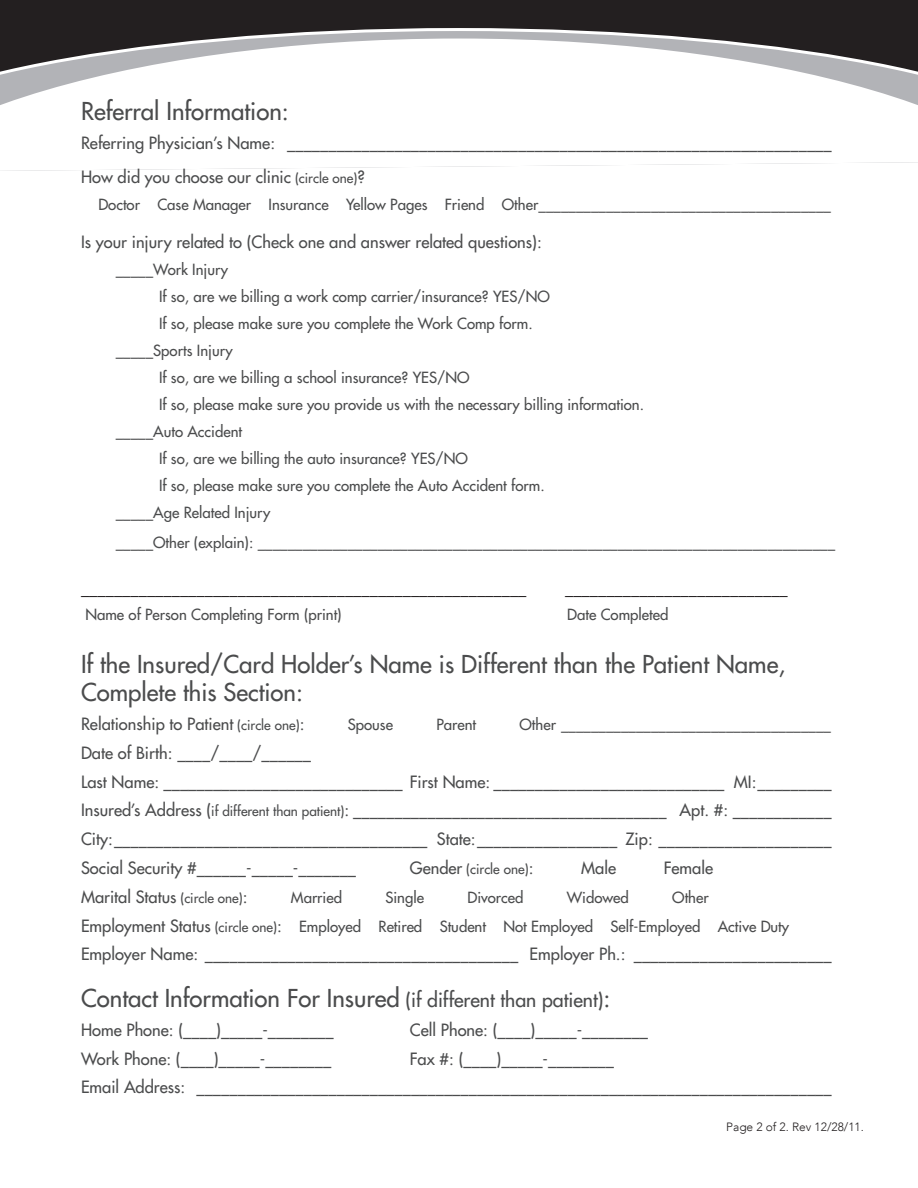
<style>
.page{position:relative;width:918px;height:1188px;background:#fff}
.page>*{position:absolute;margin:0;border:0;box-sizing:border-box;transform-origin:0 0}
.t1{font:24px/28.5px "Futura";color:#4b4c4d}
.t2{font:16.5px/28.8px "Futura";color:#4b4c4d}
.t3{font:300 16.5px "Avenir LT";color:#231f20}
.t4{font:15px/28.8px "Futura";color:#4b4c4d}
.t5{font:13.5px "Futura";color:#4b4c4d}
.t6{font:300 12px "Avenir LT";color:#231f20}
.s1{font-size:13.5px}
.s2{font-size:16.5px}
.s3{font-size:19.5px}
</style>
<div class="page">
<div style="left:0;top:0;width:918px;height:126px;background:#231f20"></div>
<svg style="left:213px;top:28px;width:492px;height:11px"></svg>
<svg style="left:0;top:39px;width:918px;height:132px;fill:#fff"></svg>
<h1 class="t1" style="left:81px;top:97px;width:209px">Referral Information:</h1>
<p class="t2" style="left:81px;top:125px;width:752px;line-height:34.8px">Referring Physician’s Name: __________________________________________________________________<br>How did you choose our clinic <span class="s1">(circle one)</span>?</p>
<p class="t4" style="left:98px;top:190px;width:734px">Doctor Case Manager Insurance Yellow Pages Friend Other_______________________________________</p>
<p class="t2" style="left:81px;top:228px;width:462px">Is your injury related to (Check one and answer related questions):</p>
<p class="t4" style="left:116px;top:255px;width:114px">_____Work Injury</p>
<p class="t4" style="left:159px;top:282px;width:392px">If so, are we billing a work comp carrier/insurance? YES/NO</p>
<p class="t4" style="left:159px;top:309px;width:375px">If so, please make sure you complete the Work Comp form.</p>
<p class="t4" style="left:116px;top:336px;width:119px">_____Sports Injury</p>
<p class="t4" style="left:159px;top:363px;width:312px">If so, are we billing a school insurance? YES/NO</p>
<p class="t4" style="left:159px;top:390px;width:487px">If so, please make sure you provide us with the necessary billing information.</p>
<p class="t4" style="left:116px;top:417px;width:128px">_____Auto Accident</p>
<p class="t4" style="left:159px;top:444px;width:310px">If so, are we billing the auto insurance? YES/NO</p>
<p class="t4" style="left:159px;top:471px;width:387px">If so, please make sure you complete the Auto Accident form.</p>
<p class="t4" style="left:116px;top:498px;width:156px">_____Age Related Injury</p>
<p class="t4" style="left:116px;top:528px;width:721px">_____Other (explain): _____________________________________________________________________________</p>
<p class="t3" style="left:81px;top:580px;width:447px">______________________________________________________</p>
<p class="t3" style="left:565px;top:580px;width:224px">___________________________</p>
<p class="t4" style="left:85px;top:600px;width:258px">Name of Person Completing Form (print)</p>
<p class="t4" style="left:567px;top:600px;width:103px">Date Completed</p>
<h1 class="t1" style="left:81px;top:649px;width:706px">If the Insured/Card Holder’s Name is Different than the Patient Name,<br>Complete this Section:</h1>
<p class="t2" style="left:81px;top:709px;width:225px">Relationship to Patient <span class="s1">(circle one)</span>:</p>
<p class="t4" style="left:348px;top:710px;width:47px">Spouse</p>
<p class="t4" style="left:436px;top:710px;width:41px">Parent</p>
<p class="t4" style="left:520px;top:710px;width:313px">Other ____________________________________</p>
<p class="t2" style="left:81px;top:738px;width:752px">Date of Birth: ____/____/______<br>Last Name: _____________________________ First Name: ____________________________ MI:_________ Insured’s Address (<span class="s1">if different than patient)</span>: ______________________________________ Apt. #: ____________ City:______________________________________ State:_________________ Zip: _____________________ Social Security #______-_____-_______</p>
<p class="t5" style="left:410px;top:860px;width:125px"><span class="s2">Gender</span> (circle one)<span class="s2">:</span></p>
<p class="t2" style="left:581px;top:853px;width:36px">Male</p>
<p class="t2" style="left:664px;top:853px;width:51px">Female</p>
<p class="t2" style="left:81px;top:882px;width:168px">Marital Status <span class="s1">(circle one)</span>:</p>
<p class="t4" style="left:291px;top:883px;width:53px">Married</p>
<p class="t4" style="left:385px;top:883px;width:40px">Single</p>
<p class="t4" style="left:467px;top:883px;width:58px">Divorced</p>
<p class="t4" style="left:567px;top:883px;width:64px">Widowed</p>
<p class="t4" style="left:81px;top:883px;width:710px;text-indent:591px">Other<br><span class="s2">Employment Status</span> <span class="s1">(circle one)</span><span class="s2">:</span> Employed Retired Student Not Employed Self-Employed Active Duty</p>
<p class="t2" style="left:81px;top:940px;width:752px">Employer Name: ______________________________________ Employer Ph.: ________________________</p>
<h1 class="t1" style="left:81px;top:984px;width:531px">Contact Information For Insured <span class="s3">(if different than patient)</span>:</h1>
<p class="t2" style="left:81px;top:1015px;width:254px">Home Phone: (____)_____-________</p>
<p class="t2" style="left:410px;top:1015px;width:240px">Cell Phone: (____)_____-________</p>
<p class="t2" style="left:81px;top:1044px;width:252px">Work Phone: (____)_____-________</p>
<p class="t2" style="left:81px;top:1044px;width:752px;text-indent:329px">Fax #: (____)_____-________<br>Email Address: _____________________________________________________________________________</p>
<p class="t6" style="left:726px;top:1119px;width:139px">Page 2 of 2. Rev 12/28/11.</p>
</div>
